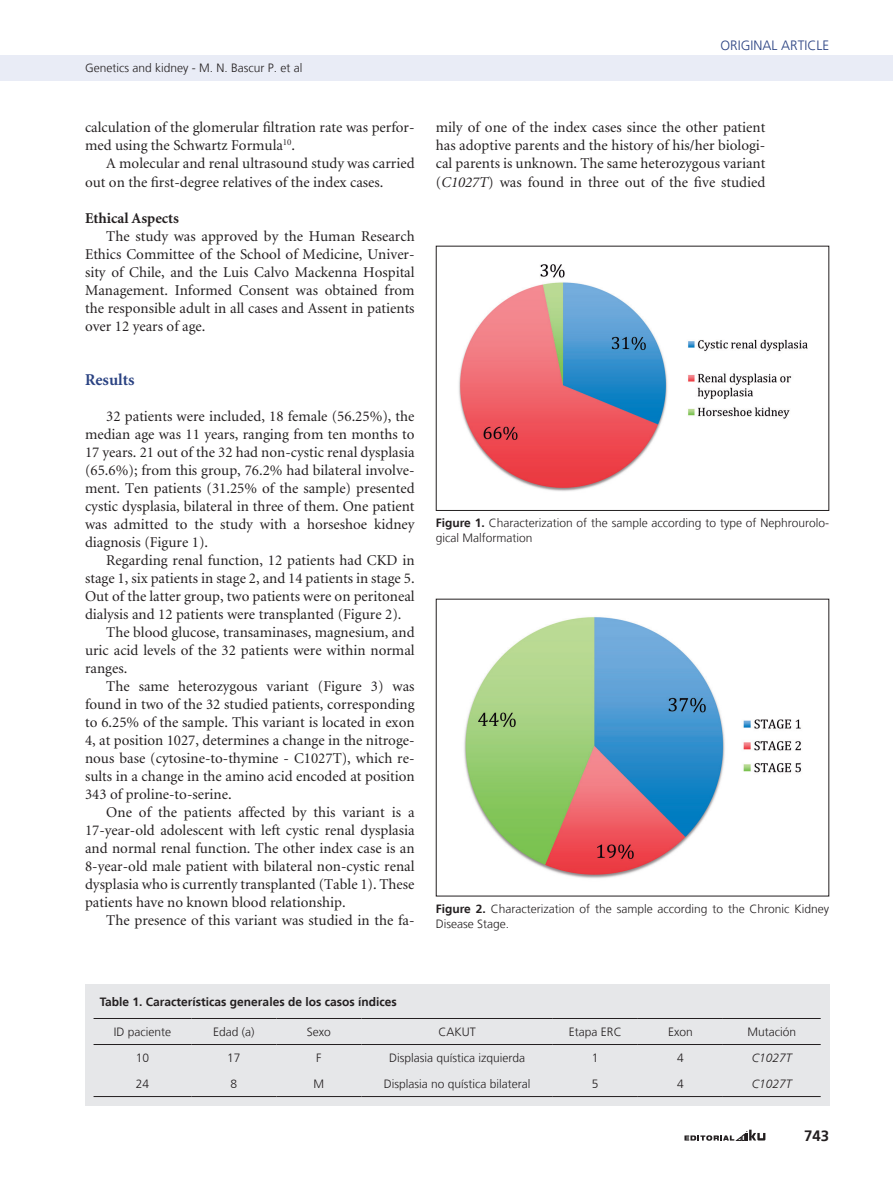
<style>
.page{position:relative;width:893px;height:1191px;background:#fff}
.page>*{position:absolute;margin:0;border:0;box-sizing:border-box;transform-origin:0 0}
._6-subtitulo{font:700 16.5px "Minion";color:#2a4282}
._1-texto{font:15px/18px "Minion";color:#231f20;text-align:justify}
._6-subtitulo_2{font:700 15px "Minion";color:#231f20}
._1-texto-2{font:700 15px "Frutiger LT";color:#231f20}
.t1{font:300 13.5px "Frutiger LT";color:#2a4282}
._7-tabla{font:300 12px/15px "Frutiger LT";color:#231f20}
._7-tabla-2{font:700 12px "Frutiger LT";color:#231f20}
._3-datos_autores-doi{font:300 12px "Frutiger LT";color:#231f20}
._7-tabla-3{font:italic 300 12px "Frutiger LT";color:#231f20}
.s1{font-weight:700}
.s2{font-style:italic}
</style>
<div class="page">
<svg style="left:684px;top:1129px;width:81px;height:11px"></svg>
<div style="left:0;top:55px;width:893px;height:26px;background:#e9ecf6"></div>
<img style="left:458px;top:264px;width:350px;height:227px">
<div style="left:436px;top:246px;width:393px;height:265px;border:1px solid #231f20"></div>
<img style="left:464px;top:617px;width:337px;height:262px">
<div style="left:85px;top:984px;width:744px;height:122px;background:#e6e7e9"></div>
<hr style="left:94px;top:1018px;width:97px;height:1px;background:#231f20">
<hr style="left:191px;top:1018px;width:85px;height:1px;background:#231f20">
<hr style="left:276px;top:1018px;width:85px;height:1px;background:#231f20">
<hr style="left:361px;top:1018px;width:192px;height:1px;background:#231f20">
<hr style="left:553px;top:1018px;width:85px;height:1px;background:#231f20">
<hr style="left:638px;top:1018px;width:85px;height:1px;background:#231f20">
<hr style="left:723px;top:1018px;width:98px;height:1px;background:#231f20">
<hr style="left:94px;top:1044px;width:97px;height:1px;background:#231f20">
<hr style="left:191px;top:1044px;width:85px;height:1px;background:#231f20">
<hr style="left:276px;top:1044px;width:85px;height:1px;background:#231f20">
<hr style="left:361px;top:1044px;width:192px;height:1px;background:#231f20">
<hr style="left:553px;top:1044px;width:85px;height:1px;background:#231f20">
<hr style="left:638px;top:1044px;width:85px;height:1px;background:#231f20">
<hr style="left:723px;top:1044px;width:98px;height:1px;background:#231f20">
<hr style="left:94px;top:1096px;width:97px;height:1px;background:#231f20">
<hr style="left:191px;top:1096px;width:85px;height:1px;background:#231f20">
<hr style="left:276px;top:1096px;width:85px;height:1px;background:#231f20">
<hr style="left:361px;top:1096px;width:192px;height:1px;background:#231f20">
<hr style="left:553px;top:1096px;width:85px;height:1px;background:#231f20">
<hr style="left:638px;top:1096px;width:85px;height:1px;background:#231f20">
<hr style="left:723px;top:1096px;width:98px;height:1px;background:#231f20">
<p class="_3-datos_autores-doi" style="left:85px;top:61px;width:219px">Genetics and kidney - M. N. Bascur P. et al</p>
<p class="t1" style="left:720px;top:38px;width:18px">Original</p>
<p class="t1" style="left:781px;top:38px;width:17px">Article</p>
<p class="_1-texto" style="left:85px;top:119px;width:331px">calculation of the glomerular filtration rate was perfor&shy;med using the Schwartz Formula<sup>10</sup>.</p>
<p class="_1-texto" style="left:85px;top:155px;width:331px;text-indent:21px">A molecular and renal ultrasound study was carried out on the first-degree relatives of the index cases.</p>
<p class="_6-subtitulo_2" style="left:85px;top:210px;width:95px">Ethical Aspects</p>
<p class="_1-texto" style="left:85px;top:227px;width:331px;text-indent:21px">The study was approved by the Human Research Ethics Committee of the School of Medicine, Univer&shy;sity of Chile, and the Luis Calvo Mackenna Hospital Management. Informed Consent was obtained from the responsible adult in all cases and Assent in patients over 12 years of age.</p>
<p class="_6-subtitulo" style="left:85px;top:371px;width:51px">Results</p>
<p class="_1-texto" style="left:85px;top:407px;width:331px;text-indent:21px">32 patients were included, 18 female (56.25%), the median age was 11 years, ranging from ten months to 17 years. 21 out of the 32 had non-cystic renal dysplasia (65.6%); from this group, 76.2% had bilateral involve&shy;ment. Ten patients (31.25% of the sample) presented cystic dysplasia, bilateral in three of them. One patient was admitted to the study with a horseshoe kidney diagnosis (Figure 1).</p>
<p class="_1-texto" style="left:85px;top:551px;width:331px;text-indent:21px">Regarding renal function, 12 patients had CKD in stage 1, six patients in stage 2, and 14 patients in stage 5.<br>Out of the latter group, two patients were on peritoneal dialysis and 12 patients were transplanted (Figure 2).</p>
<p class="_1-texto" style="left:85px;top:623px;width:331px;text-indent:21px">The blood glucose, transaminases, magnesium, and uric acid levels of the 32 patients were within normal ranges.</p>
<p class="_1-texto" style="left:85px;top:677px;width:331px;text-indent:21px">The same heterozygous variant (Figure 3) was found in two of the 32 studied patients, corresponding to 6.25% of the sample. This variant is located in exon 4, at position 1027, determines a change in the nitroge&shy;nous base (cytosine-to-thymine - C1027T), which re&shy;sults in a change in the amino acid encoded at position 343 of proline-to-serine.</p>
<p class="_1-texto" style="left:85px;top:803px;width:331px;text-indent:21px">One of the patients affected by this variant is a 17-year-old adolescent with left cystic renal dysplasia and normal renal function. The other index case is an 8-year-old male patient with bilateral non-cystic renal dysplasia who is currently transplanted (Table 1). These patients have no known blood relationship.</p>
<p class="_1-texto" style="left:106px;top:911px;width:310px">The presence of this variant was studied in the fa-</p>
<p class="_7-tabla" style="left:436px;top:901px;width:395px"><span class="s1">Figure 2.</span> Characterization of the sample according to the Chronic Kidney<br>Disease Stage.</p>
<p class="_1-texto" style="left:436px;top:119px;width:331px">mily of one of the index cases since the other patient has adoptive parents and the history of his/her biologi&shy;cal parents is unknown. The same heterozygous variant (<span class="s2">C1027T</span>) was found in three out of the five studied</p>
<p class="_7-tabla" style="left:436px;top:516px;width:395px"><span class="s1">Figure 1.</span> Characterization of the sample according to type of Nephrourolo&shy;gical Malformation</p>
<p class="_7-tabla-2" style="left:100px;top:994px;width:298px">Table 1. Características generales de los casos índices</p>
<p class="_7-tabla" style="left:114px;top:1024px;width:59px">ID paciente</p>
<p class="_7-tabla" style="left:213px;top:1024px;width:43px">Edad (a)</p>
<p class="_7-tabla" style="left:307px;top:1024px;width:25px">Sexo</p>
<p class="_7-tabla" style="left:438px;top:1024px;width:39px">CAKUT</p>
<p class="_7-tabla" style="left:569px;top:1024px;width:54px">Etapa ERC</p>
<p class="_7-tabla" style="left:668px;top:1024px;width:26px">Exon</p>
<p class="_7-tabla" style="left:747px;top:1024px;width:50px">Mutación</p>
<p class="_7-tabla" style="left:136px;top:1050px;width:15px">10</p>
<p class="_7-tabla" style="left:227px;top:1050px;width:15px">17</p>
<p class="_7-tabla" style="left:316px;top:1050px;width:7px">F</p>
<p class="_7-tabla" style="left:389px;top:1050px;width:138px">Displasia quística izquierda</p>
<p class="_7-tabla" style="left:592px;top:1050px;width:8px">1</p>
<p class="_7-tabla" style="left:677px;top:1050px;width:8px">4</p>
<p class="_7-tabla-3" style="left:752px;top:1051px;width:42px">C1027T</p>
<p class="_7-tabla" style="left:136px;top:1076px;width:15px">24</p>
<p class="_7-tabla" style="left:231px;top:1076px;width:8px">8</p>
<p class="_7-tabla" style="left:314px;top:1076px;width:12px">M</p>
<p class="_7-tabla" style="left:384px;top:1076px;width:148px">Displasia no quística bilateral</p>
<p class="_7-tabla" style="left:592px;top:1076px;width:8px">5</p>
<p class="_7-tabla" style="left:677px;top:1076px;width:8px">4</p>
<p class="_7-tabla-3" style="left:752px;top:1077px;width:42px">C1027T</p>
<p class="_1-texto-2" style="left:804px;top:1127px;width:27px">743</p>
</div>
